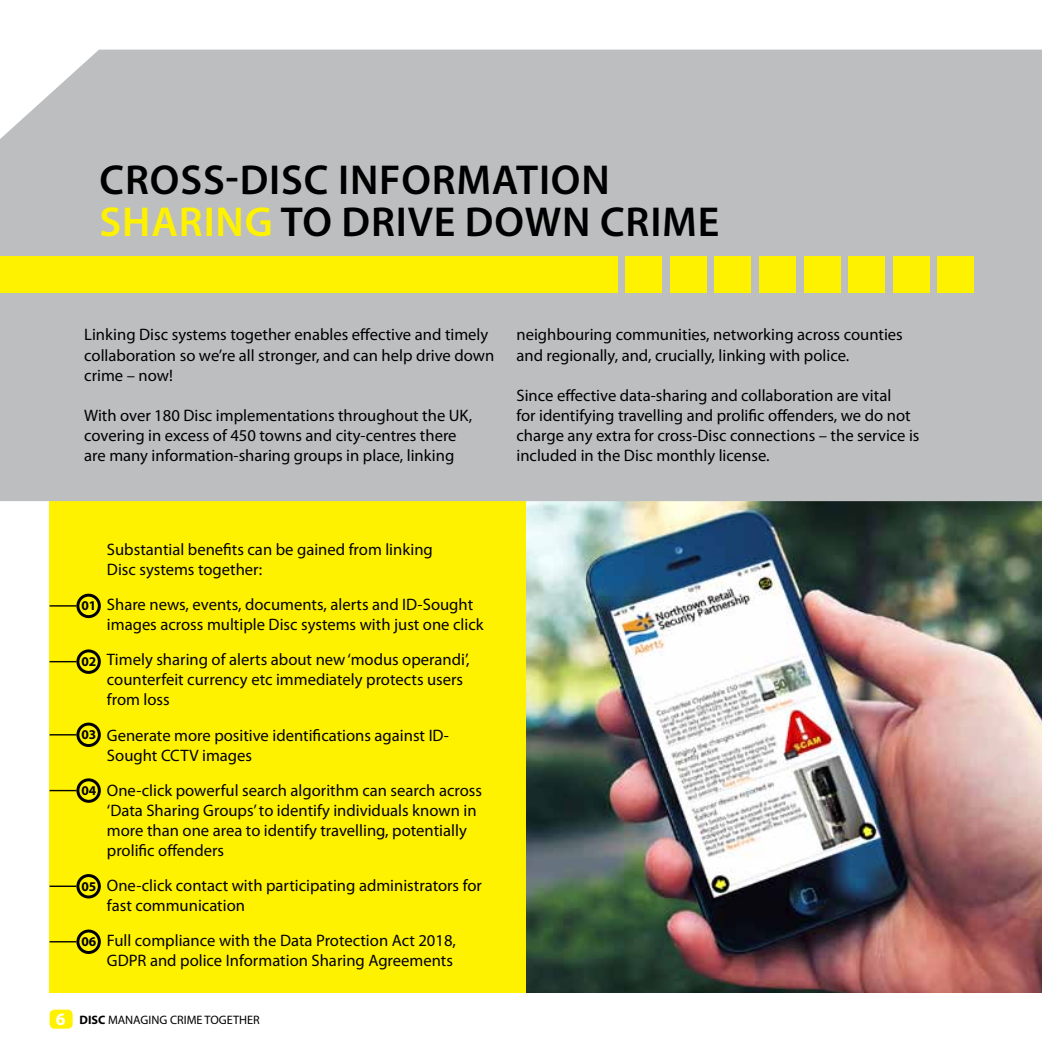
<style>
.page{position:relative;width:1042px;height:1042px;background:#fff}
.page>*{position:absolute;margin:0;border:0;box-sizing:border-box;transform-origin:0 0}
.t1{font:600 42px/42px "Myriad Pro";letter-spacing:.02em;color:#000}
.t2{font:16.62px/20.1px "Myriad Pro";color:#000}
.t3{font:700 13.47px "Myriad Pro";color:#000}
.t4{font:12.25px "Myriad Pro";color:#000}
.s1{color:#fff200}
.s2{font-weight:700;font-size:17.5px;color:#fff}
.s3{font-weight:700}
</style>
<div class="page">
<img style="left:526px;top:501px;width:516px;height:491px">
<div style="left:50px;top:494px;width:476px;height:498px;background:#fff200"></div>
<div style="left:0;top:50px;width:1042px;height:451px;background:#bcbec0"></div>
<div style="left:0;top:256px;width:618px;height:36px;background:#fff200"></div>
<div style="left:626px;top:256px;width:36px;height:36px;background:#fff200"></div>
<div style="left:670px;top:256px;width:37px;height:36px;background:#fff200"></div>
<div style="left:715px;top:256px;width:36px;height:36px;background:#fff200"></div>
<div style="left:759px;top:256px;width:37px;height:36px;background:#fff200"></div>
<div style="left:804px;top:256px;width:36px;height:36px;background:#fff200"></div>
<div style="left:848px;top:256px;width:37px;height:36px;background:#fff200"></div>
<div style="left:893px;top:256px;width:36px;height:36px;background:#fff200"></div>
<div style="left:937px;top:256px;width:37px;height:36px;background:#fff200"></div>
<div style="left:50px;top:1009px;width:23px;height:19px;background:#fff200;border-radius:5px"></div>
<div style="left:76px;top:594px;width:25px;height:24px;border:3px solid #000;border-radius:50%"></div>
<svg style="left:50px;top:605px;width:26px;height:1px"></svg>
<div style="left:76px;top:649px;width:25px;height:25px;border:3px solid #000;border-radius:50%"></div>
<svg style="left:50px;top:661px;width:26px;height:1px"></svg>
<div style="left:76px;top:722px;width:25px;height:25px;border:3px solid #000;border-radius:50%"></div>
<svg style="left:50px;top:734px;width:26px;height:1px"></svg>
<div style="left:76px;top:778px;width:25px;height:25px;border:3px solid #000;border-radius:50%"></div>
<svg style="left:50px;top:790px;width:26px;height:1px"></svg>
<div style="left:76px;top:874px;width:25px;height:24px;border:3px solid #000;border-radius:50%"></div>
<hr style="left:50px;top:885px;width:26px;height:2px;background:#000">
<div style="left:76px;top:929px;width:25px;height:25px;border:3px solid #000;border-radius:50%"></div>
<svg style="left:50px;top:941px;width:26px;height:1px"></svg>
<h1 class="t1" style="left:100px;top:158px;width:621px">CROSS-DISC INFORMATION<br><span class="s1">SHARING</span> TO DRIVE DOWN CRIME</h1>
<p class="t2" style="left:84px;top:324px;width:411px">Linking Disc systems together enables effective and timely collaboration so we’re all stronger, and can help drive down crime – now!</p>
<p class="t2" style="left:84px;top:405px;width:390px">With over 180 Disc implementations throughout the UK, covering in excess of 450 towns and city-centres there are many information-sharing groups in place, linking</p>
<p class="t2" style="left:516px;top:324px;width:388px">neighbouring communities, networking across counties and regionally, and, crucially, linking with police.</p>
<p class="t2" style="left:516px;top:385px;width:404px">Since effective data-sharing and collaboration are vital<br>for identifying travelling and prolific offenders, we do not charge any extra for cross-Disc connections – the service is included in the Disc monthly license.</p>
<p class="t3" style="left:81px;top:597px;width:16px">01</p>
<p class="t3" style="left:81px;top:653px;width:16px">02</p>
<p class="t3" style="left:81px;top:726px;width:16px">03</p>
<p class="t3" style="left:81px;top:781px;width:16px">04</p>
<p class="t3" style="left:81px;top:877px;width:16px">05</p>
<p class="t3" style="left:81px;top:933px;width:16px">06</p>
<p class="t2" style="left:107px;top:539px;width:327px">Substantial benefits can be gained from linking<br>Disc systems together:</p>
<p class="t2" style="left:107px;top:594px;width:378px">Share news, events, documents, alerts and ID-Sought images across multiple Disc systems with just one click</p>
<p class="t2" style="left:107px;top:649px;width:364px">Timely sharing of alerts about new ‘modus operandi’, counterfeit currency etc immediately protects users from loss</p>
<p class="t2" style="left:107px;top:724px;width:344px">Generate more positive identifications against ID-<br>Sought CCTV images</p>
<p class="t2" style="left:107px;top:780px;width:377px">One-click powerful search algorithm can search across ‘Data Sharing Groups’ to identify individuals known in more than one area to identify travelling, potentially prolific offenders</p>
<p class="t2" style="left:107px;top:875px;width:376px">One-click contact with participating administrators for fast communication</p>
<p class="t2" style="left:107px;top:930px;width:350px">Full compliance with the Data Protection Act 2018,<br>GDPR and police Information Sharing Agreements</p>
<p class="t4" style="left:56px;top:1012px;width:205px"><span class="s2">6</span> <span class="s3">DISC</span> MANAGING CRIME TOGETHER</p>
</div>
